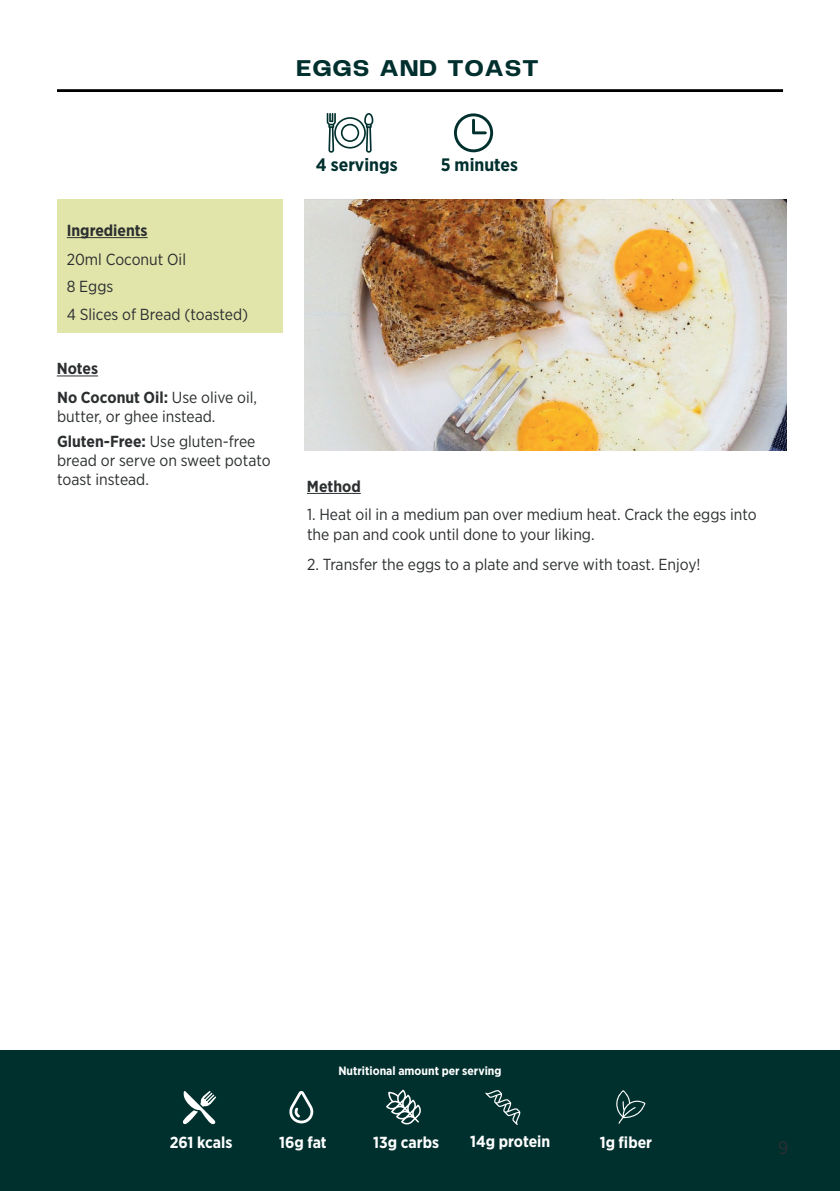
<style>
.page{position:relative;width:840px;height:1191px;background:#fff}
.page>*{position:absolute;margin:0;border:0;box-sizing:border-box;transform-origin:0 0}
.t1{font:800 24px "Bomstad Display";letter-spacing:.075em;color:#00302e}
.t2{font:700 18px "Gotham Narrow";color:#00302e}
.t3{font:18px "Gotham Narrow";color:#2c2f30}
.t4{font:16px/19.2px "Gotham Narrow";color:#2c2f30}
.t5{font:700 16px "Gotham Narrow";color:#fff}
.t6{font:700 16px "Gotham Narrow";color:#2c2f30}
.t7{font:700 12px "Gotham Narrow";color:#fff}
.s1{font-weight:700}
</style>
<div class="page">
<div style="left:0;top:1050px;width:839px;height:141px;background:#00302e"></div>
<svg style="left:183px;top:1091px;width:33px;height:33px"></svg>
<svg style="left:289px;top:1091px;width:24px;height:32px"></svg>
<svg style="left:386px;top:1089px;width:35px;height:36px"></svg>
<svg style="left:485px;top:1090px;width:35px;height:35px"></svg>
<svg style="left:616px;top:1090px;width:29px;height:33px"></svg>
<hr style="left:57px;top:89px;width:725px;height:3px;background:#000001">
<div style="left:57px;top:200px;width:226px;height:133px;background:#e1e5aa"></div>
<img style="left:304px;top:199px;width:482px;height:251px">
<hr style="left:67px;top:237px;width:80px;height:1px;background:#2c2f30">
<hr style="left:57px;top:375px;width:41px;height:1px;background:#2c2f30">
<hr style="left:307px;top:493px;width:53px;height:1px;background:#2c2f30">
<svg style="left:326px;top:113px;width:47px;height:40px"></svg>
<svg style="left:454px;top:113px;width:39px;height:39px"></svg>
<h1 class="t1" style="left:296px;top:53px;width:243px">EGGS AND TOAST</h1>
<p class="t6" style="left:67px;top:220px;width:82px">Ingredients</p>
<p class="t4" style="left:67px;top:245px;width:183px;line-height:27.8px">20ml Coconut Oil<br>8 Eggs<br>4 Slices of Bread (toasted)</p>
<p class="t6" style="left:57px;top:358px;width:43px">Notes</p>
<p class="t4" style="left:57px;top:387px;width:201px"><span class="s1">No Coconut Oil:</span> Use olive oil, butter, or ghee instead.</p>
<p class="t4" style="left:57px;top:431px;width:215px"><span class="s1">Gluten-Free:</span> Use gluten-free bread or serve on sweet potato toast instead.</p>
<p class="t2" style="left:316px;top:153px;width:83px">4 servings</p>
<p class="t2" style="left:440px;top:153px;width:79px">5 minutes</p>
<p class="t6" style="left:307px;top:476px;width:55px">Method</p>
<p class="t4" style="left:307px;top:505px;width:451px">1. Heat oil in a medium pan over medium heat. Crack the eggs into the pan and cook until done to your liking.</p>
<p class="t4" style="left:307px;top:554px;width:395px">2. Transfer the eggs to a plate and serve with toast. Enjoy!</p>
<p class="t7" style="left:338px;top:1062px;width:164px">Nutritional amount per serving</p>
<p class="t5" style="left:170px;top:1132px;width:64px">261 kcals</p>
<p class="t5" style="left:279px;top:1132px;width:49px">16g fat</p>
<p class="t5" style="left:373px;top:1132px;width:67px">13g carbs</p>
<p class="t5" style="left:470px;top:1130px;width:81px">14g protein</p>
<p class="t5" style="left:599px;top:1131px;width:54px">1g fiber</p>
<p class="t3" style="left:777px;top:1136px;width:12px">9</p>
</div>
